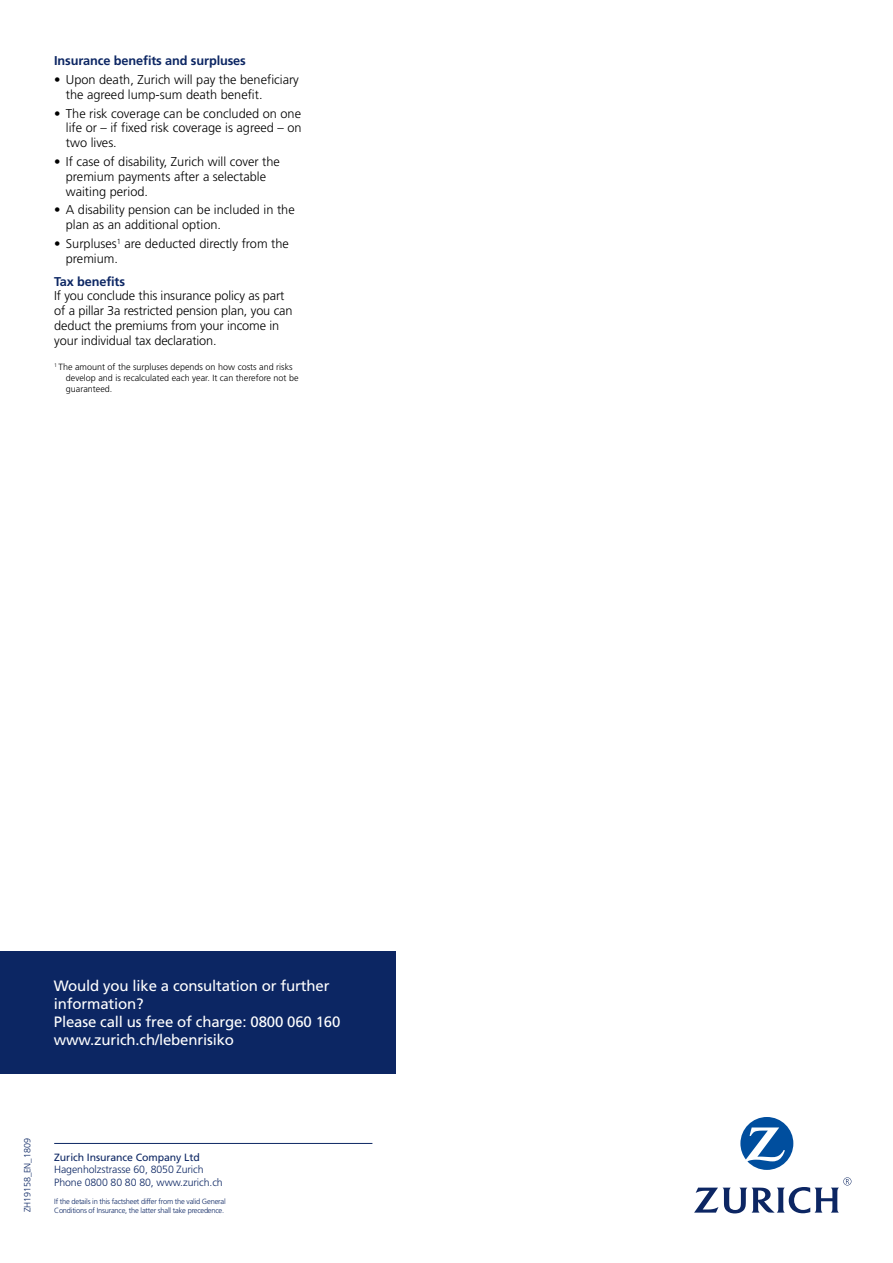
<style>
.page{position:relative;width:893px;height:1263px;background:#fff}
.page>*{position:absolute;margin:0;border:0;box-sizing:border-box;transform-origin:0 0}
.t1{font:15px/18px "Frutiger LT Std";letter-spacing:-.01em;color:#fff}
.t2{font:300 12.75px/14.7px "Frutiger LT Std";color:#000}
.t3{font:700 12.75px "Frutiger LT Std";letter-spacing:-.01em;color:#0c2663}
.t4{font:300 10.5px/12.6px "Frutiger LT Std";letter-spacing:-.005em;color:#0c2663}
.t5{font:10.5px "Frutiger LT Std";letter-spacing:-.005em;color:#0c2663}
.t6{font:300 9px/10.8px "Frutiger LT Std";color:#000}
.t7{font:300 9px "Frutiger LT Std";letter-spacing:-.01em;color:#0c2663}
.t8{font:300 7.5px/9px "Frutiger LT Std";letter-spacing:-.03em;color:#0c2663}
</style>
<div class="page">
<svg style="left:740px;top:1117px;width:53px;height:53px"></svg>
<svg style="left:694px;top:1177px;width:157px;height:36px"></svg>
<hr style="left:54px;top:1143px;width:318px;height:1px;background:#0c2663">
<div style="left:0;top:951px;width:395px;height:123px;background:#0c2663"></div>
<p class="t3" style="left:54px;top:53px;width:193px">Insurance benefits and surpluses</p>
<p class="t2" style="left:66px;top:73px;width:235px;text-indent:-12px">• Upon death, Zurich will pay the beneficiary the agreed lump-sum death benefit.</p>
<p class="t2" style="left:66px;top:106px;width:237px;text-align:justify;text-indent:-12px">• The risk coverage can be concluded on one life or – if fixed risk coverage is agreed – on two lives.</p>
<p class="t2" style="left:66px;top:155px;width:216px;text-indent:-12px">• If case of disability, Zurich will cover the premium payments after a selectable waiting period.</p>
<p class="t2" style="left:66px;top:203px;width:230px;text-indent:-12px">• A disability pension can be included in the plan as an additional option.</p>
<p class="t2" style="left:66px;top:237px;width:225px;text-indent:-12px">• Surpluses<sup>1</sup> are deducted directly from the premium.</p>
<p class="t3" style="left:54px;top:274px;width:72px">Tax benefits</p>
<p class="t2" style="left:54px;top:289px;width:240px">If you conclude this insurance policy as part of a pillar 3a restricted pension plan, you can deduct the premiums from your income in your individual tax declaration.</p>
<p class="t6" style="left:66px;top:362px;width:234px;text-indent:-12px"><sup>1</sup> The amount of the surpluses depends on how costs and risks develop and is recalculated each year. It can therefore not be guaranteed.</p>
<p class="t1" style="left:54px;top:977px;width:288px">Would you like a consultation or further information?<br>Please call us free of charge: 0800 060 160 www.zurich.ch/lebenrisiko</p>
<p class="t7" style="left:22px;top:1212px;width:76px;rotate:-90deg">ZH19158_EN_1809</p>
<p class="t5" style="left:54px;top:1151px;width:147px">Zurich Insurance Company Ltd</p>
<p class="t4" style="left:54px;top:1164px;width:170px">Hagenholzstrasse 60, 8050 Zurich<br>Phone 0800 80 80 80, www.zurich.ch</p>
<p class="t8" style="left:54px;top:1196px;width:173px">If the details in this factsheet differ from the valid General<br>Conditions of Insurance, the latter shall take precedence.</p>
</div>
